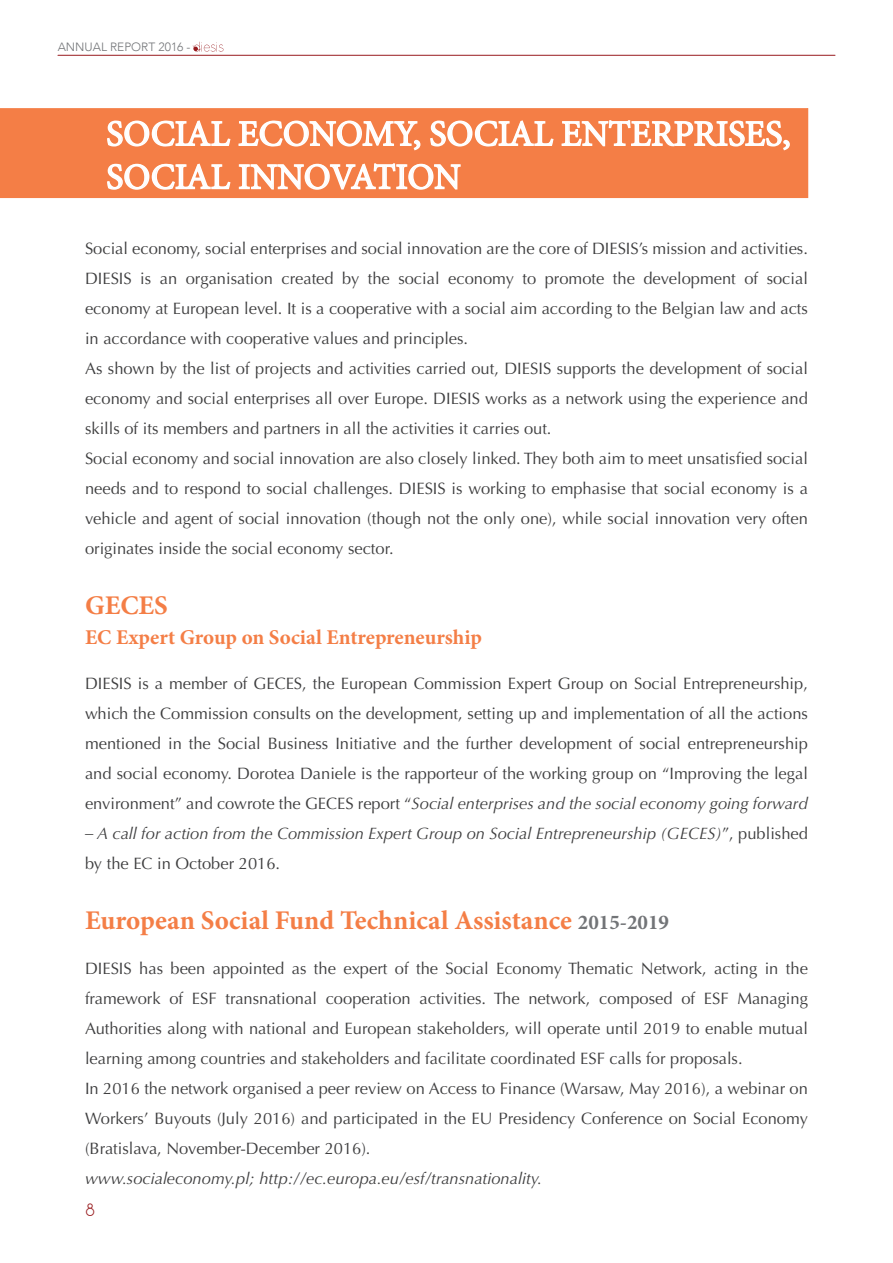
<style>
.page{position:relative;width:893px;height:1263px;background:#fff}
.page>*{position:absolute;margin:0;border:0;box-sizing:border-box;transform-origin:0 0}
.t1{font:36px/43.2px "Minion Pro";color:#fff}
.t2{font:700 27px "Minion Pro";color:#f47e46}
.t3{font:700 21px "Minion Pro";color:#f47e46}
.t4{font:18px "Quicksand";color:#981b1e}
.t5{font:16.5px/30px "Optima";color:#3e3e3f}
.t6{font:italic 16.5px/30px "Optima";color:#3e3e3f}
.t7{font:300 12px "Avenir";color:#727477}
.s1{font-style:italic}
.s2{font-style:normal}
.s3{font-size:21px;color:#727477}
</style>
<div class="page">
<div style="left:0;top:108px;width:808px;height:90px;background:#f47e46"></div>
<hr style="left:58px;top:55px;width:777px;height:1px;background:#981a1e">
<svg style="left:193px;top:42px;width:30px;height:10px"></svg>
<svg style="left:106px;top:117px;width:125px;height:30px"></svg>
<svg style="left:561px;top:119px;width:230px;height:32px"></svg>
<svg style="left:106px;top:160px;width:125px;height:30px;background:#f69f76"></svg>
<svg style="left:238px;top:108px;width:316px;height:91px;background:#f59264"></svg>
<p class="t7" style="left:58px;top:40px;width:134px">ANNUAL REPORT 2016 -</p>
<h1 class="t1" style="left:106px;top:112px;width:686px">SOCIAL ECONOMY, SOCIAL ENTERPRISES,<br>SOCIAL INNOVATION</h1>
<p class="t5" style="left:85px;top:234px;width:724px">Social economy, social enterprises and social innovation are the core of DIESIS’s mission and activities.<br>DIESIS is an organisation created by the social economy to promote the development of social economy at European level. It is a cooperative with a social aim according to the Belgian law and acts in accordance with cooperative values and principles.<br>As shown by the list of projects and activities carried out, DIESIS supports the development of social economy and social enterprises all over Europe. DIESIS works as a network using the experience and skills of its members and partners in all the activities it carries out.<br>Social economy and social innovation are also closely linked. They both aim to meet unsatisfied social needs and to respond to social challenges. DIESIS is working to emphasise that social economy is a vehicle and agent of social innovation (though not the only one), while social innovation very often originates inside the social economy sector.</p>
<h2 class="t2" style="left:85px;top:587px;width:84px">GECES</h2>
<p class="t3" style="left:85px;top:623px;width:399px">EC Expert Group on Social Entrepreneurship</p>
<p class="t5" style="left:85px;top:669px;width:724px;text-align:justify">DIESIS is a member of GECES, the European Commission Expert Group on Social Entrepreneurship, which the Commission consults on the development, setting up and implementation of all the actions mentioned in the Social Business Initiative and the further development of social entrepreneurship and social economy. Dorotea Daniele is the rapporteur of the working group on “Improving the legal environment” and cowrote the GECES report “<span class="s1">Social enterprises and the social economy going forward</span></p>
<p class="t6" style="left:85px;top:819px;width:724px">– A call for action from the Commission Expert Group on Social Entrepreneurship (GECES)<span class="s2">”, published by the EC in October 2016.</span></p>
<h2 class="t2" style="left:85px;top:902px;width:585px">European Social Fund Technical Assistance <span class="s3">2015-2019</span></h2>
<p class="t5" style="left:85px;top:954px;width:724px">DIESIS has been appointed as the expert of the Social Economy Thematic Network, acting in the framework of ESF transnational cooperation activities. The network, composed of ESF Managing Authorities along with national and European stakeholders, will operate until 2019 to enable mutual learning among countries and stakeholders and facilitate coordinated ESF calls for proposals.<br>In 2016 the network organised a peer review on Access to Finance (Warsaw, May 2016), a webinar on Workers’ Buyouts (July 2016) and participated in the EU Presidency Conference on Social Economy (Bratislava, November-December 2016).</p>
<p class="t6" style="left:85px;top:1164px;width:459px">www.socialeconomy.pl; http://ec.europa.eu/esf/transnationality.</p>
<p class="t4" style="left:85px;top:1200px;width:13px">8</p>
</div>
